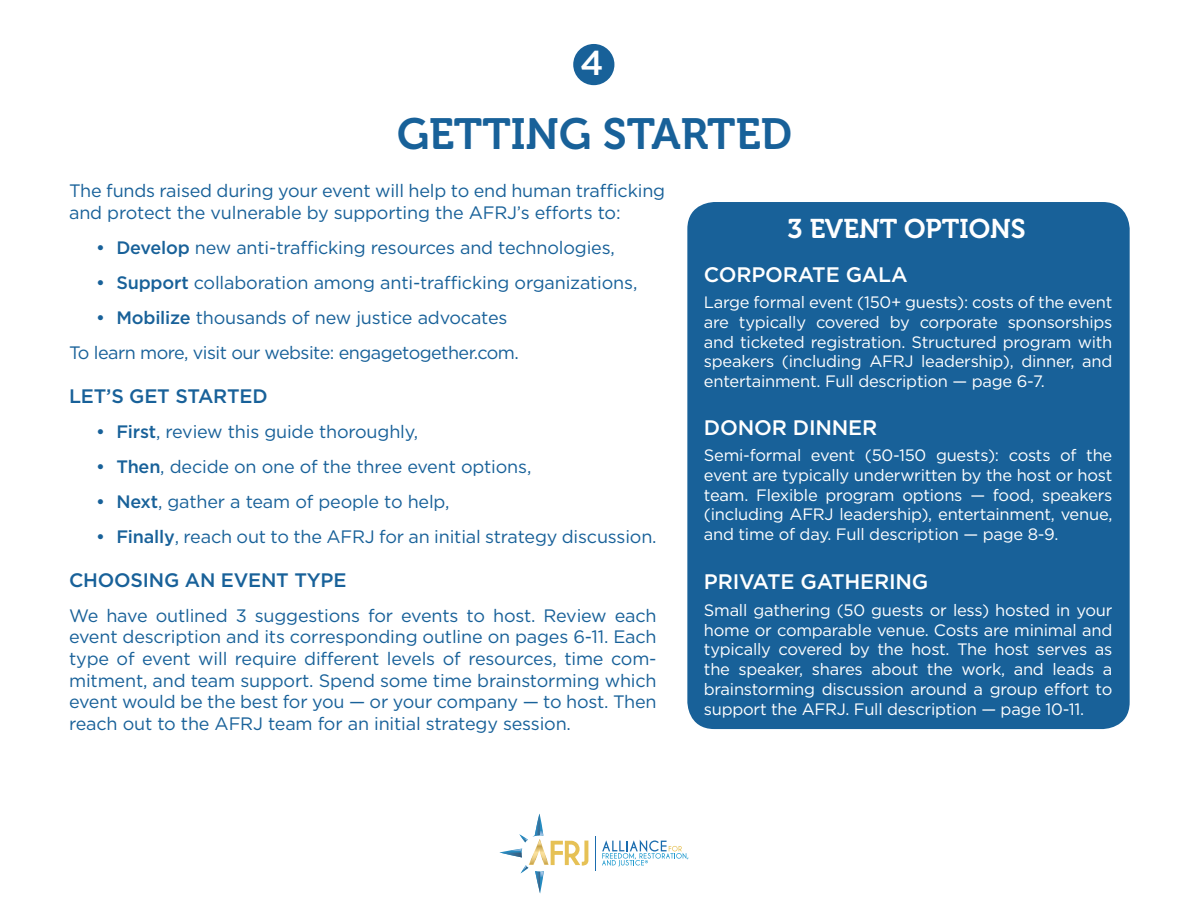
<style>
.page{position:relative;width:1188px;height:918px;background:#fff}
.page>*{position:absolute;margin:0;border:0;box-sizing:border-box;transform-origin:0 0}
.Page_Headers{font:43.5px "Museo 700";color:#186199}
.t1{font:500 34.5px "Gotham";color:#fff}
.Page_Headers-2{font:27px "Museo 700";color:#fff}
.Para_Headers{font:500 21px "Gotham";letter-spacing:-.01em;color:#fff}
.Sub_para_headers{font:500 19.5px "Gotham";letter-spacing:-.01em;color:#186199}
.Base{font:18px/21.6px "Gotham";letter-spacing:-.01em;color:#186199}
.Base-2{font:18px "Gotham";letter-spacing:-.03em;color:#186199}
.Base_Reverse{font:16.5px/19.8px "Gotham";letter-spacing:-.015em;color:#fff;text-align:justify}
.s1{font-weight:500}
</style>
<div class="page">
<hr style="left:595px;top:836px;width:1px;height:35px;background:#1a6cae">
<svg style="left:499px;top:814px;width:89px;height:80px"></svg>
<svg style="left:602px;top:840px;width:87px;height:26px"></svg>
<div style="left:573px;top:44px;width:41px;height:41px;background:#186199;border-radius:50%"></div>
<div style="left:687px;top:202px;width:443px;height:527px;background:#186199;border-radius:27px"></div>
<p class="t1" style="left:580px;top:41px;width:25px">4</p>
<p class="Page_Headers" style="left:397px;top:109px;width:396px">GETTING STARTED</p>
<p class="Base" style="left:69px;top:179px;width:598px">The funds raised during your event will help to end human trafficking and protect the vulnerable by supporting the AFRJ’s efforts to:</p>
<p class="Base" style="left:96px;top:236px;width:520px"><span class="s1">• Develop</span> new anti-trafficking resources and technologies,</p>
<p class="Base" style="left:96px;top:271px;width:543px"><span class="s1">• Support</span> collaboration among anti-trafficking organizations,</p>
<p class="Base" style="left:96px;top:306px;width:413px"><span class="s1">• Mobilize</span> thousands of new justice advocates</p>
<p class="Base-2" style="left:69px;top:341px;width:451px">To learn more, visit our website: engagetogether.com.</p>
<p class="Sub_para_headers" style="left:69px;top:383px;width:200px">LET’S GET STARTED</p>
<p class="Base" style="left:96px;top:420px;width:324px"><span class="s1">• First</span>, review this guide thoroughly,</p>
<p class="Base" style="left:96px;top:455px;width:437px"><span class="s1">• Then</span>, decide on one of the three event options,</p>
<p class="Base" style="left:96px;top:490px;width:355px"><span class="s1">• Next</span>, gather a team of people to help,</p>
<p class="Base" style="left:96px;top:525px;width:562px"><span class="s1">• Finally</span>, reach out to the AFRJ for an initial strategy discussion.</p>
<p class="Sub_para_headers" style="left:69px;top:567px;width:279px">CHOOSING AN EVENT TYPE</p>
<p class="Base" style="left:69px;top:604px;width:589px;text-align:justify">We have outlined 3 suggestions for events to host. Review each event description and its corresponding outline on pages 6-11. Each type of event will require different levels of resources, time com&shy;mitment, and team support. Spend some time brainstorming which event would be the best for you — or your company — to host. Then reach out to the AFRJ team for an initial strategy session.</p>
<p class="Page_Headers-2" style="left:788px;top:214px;width:240px">3 EVENT OPTIONS</p>
<p class="Para_Headers" style="left:704px;top:260px;width:205px">CORPORATE GALA</p>
<p class="Base_Reverse" style="left:704px;top:292px;width:410px">Large formal event (150+ guests): costs of the event are typically covered by corporate sponsorships and ticketed registration. Structured program with speakers (including AFRJ leadership), dinner, and entertainment. Full description — page 6-7.</p>
<p class="Para_Headers" style="left:704px;top:413px;width:175px">DONOR DINNER</p>
<p class="Base_Reverse" style="left:704px;top:445px;width:410px">Semi-formal event (50-150 guests): costs of the event are typically underwritten by the host or host team. Flexible program options — food, speakers (including AFRJ leadership), entertainment, venue, and time of day. Full description — page 8-9.</p>
<p class="Para_Headers" style="left:704px;top:568px;width:226px">PRIVATE GATHERING</p>
<p class="Base_Reverse" style="left:704px;top:600px;width:410px">Small gathering (50 guests or less) hosted in your home or comparable venue. Costs are minimal and typically covered by the host. The host serves as the speaker, shares about the work, and leads a brainstorming discussion around a group effort to support the AFRJ. Full description — page 10-11.</p>
</div>
